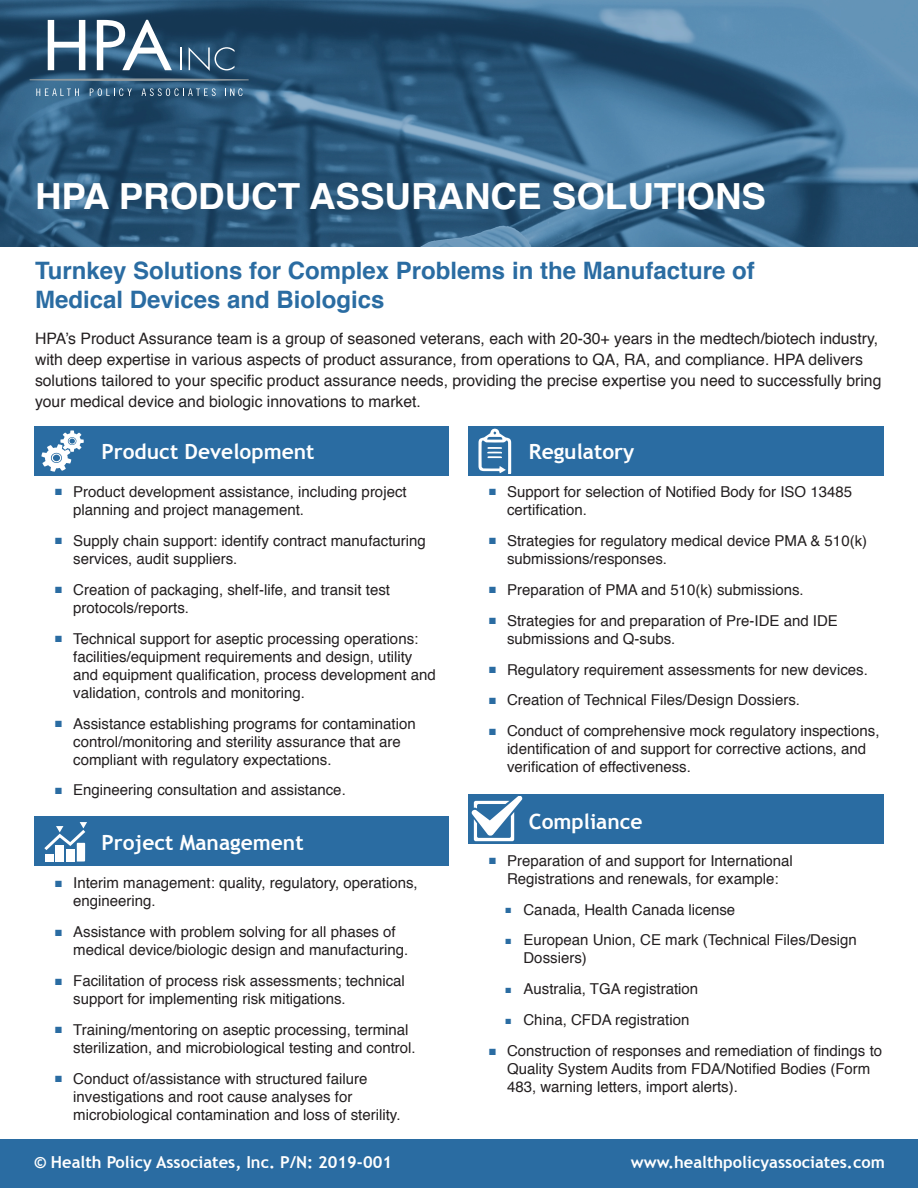
<style>
.page{position:relative;width:918px;height:1188px;background:#fff}
.page>*{position:absolute;margin:0;border:0;box-sizing:border-box;transform-origin:0 0}
.t1{font:700 36px "Helvetica";color:#fff}
.t2{font:700 24px/28.8px "Helvetica";color:#2a6ca2}
.t3{font:700 21px "Trebuchet MS";color:#fff}
.t4{font:700 16.5px "Trebuchet MS";color:#fff}
.t5{font:15.75px/21px "Helvetica";color:#231f20}
.bull{font:15px/18px "Helvetica";color:#231f20}
.s1{color:#2a6ca2}
</style>
<div class="page">
<div style="left:34px;top:816px;width:415px;height:50px;background:#2a6ca2"></div>
<div style="left:34px;top:426px;width:415px;height:49px;background:#2a6ca2"></div>
<div style="left:468px;top:426px;width:416px;height:49px;background:#2a6ca2"></div>
<img style="left:0;top:0;width:918px;height:247px">
<svg style="left:48px;top:20px;width:37px;height:50px"></svg>
<svg style="left:97px;top:20px;width:75px;height:50px"></svg>
<svg style="left:181px;top:47px;width:1px;height:23px"></svg>
<svg style="left:189px;top:47px;width:45px;height:24px"></svg>
<svg style="left:36px;top:88px;width:43px;height:8px"></svg>
<svg style="left:90px;top:88px;width:42px;height:8px"></svg>
<svg style="left:142px;top:88px;width:74px;height:8px"></svg>
<svg style="left:30px;top:78px;width:219px;height:3px"></svg>
<svg style="left:225px;top:88px;width:18px;height:8px"></svg>
<div style="left:0;top:1140px;width:918px;height:48px;background:#2a6ca2"></div>
<div style="left:468px;top:794px;width:416px;height:50px;background:#2a6ca2"></div>
<svg style="left:44px;top:822px;width:43px;height:40px"></svg>
<svg style="left:478px;top:429px;width:33px;height:45px"></svg>
<svg style="left:471px;top:796px;width:52px;height:45px"></svg>
<svg style="left:41px;top:430px;width:43px;height:42px"></svg>
<p class="t1" style="left:35px;top:167px;width:733px">HPA PRODUCT ASSURANCE SOLUTIONS</p>
<p class="t2" style="left:35px;top:257px;width:721px">Turnkey Solutions for Complex Problems in the Manufacture of<br>Medical Devices and Biologics</p>
<p class="t5" style="left:35px;top:328px;width:848px">HPA’s Product Assurance team is a group of seasoned veterans, each with 20-30+ years in the medtech/biotech industry, with deep expertise in various aspects of product assurance, from operations to QA, RA, and compliance. HPA delivers solutions tailored to your specific product assurance needs, providing the precise expertise you need to successfully bring your medical device and biologic innovations to market.</p>
<p class="t3" style="left:101px;top:439px;width:215px">Product Development</p>
<p class="bull" style="left:73px;top:483px;width:335px;text-indent:-18px"><span class="s1">■</span> Product development assistance, including project planning and project management.</p>
<p class="bull" style="left:73px;top:532px;width:354px;text-indent:-18px"><span class="s1">■</span> Supply chain support: identify contract manufacturing services, audit suppliers.</p>
<p class="bull" style="left:73px;top:581px;width:318px;text-indent:-18px"><span class="s1">■</span> Creation of packaging, shelf-life, and transit test protocols/reports.</p>
<p class="bull" style="left:73px;top:630px;width:364px;text-indent:-18px"><span class="s1">■</span> Technical support for aseptic processing operations: facilities/equipment requirements and design, utility and equipment qualification, process development and validation, controls and monitoring.</p>
<p class="bull" style="left:73px;top:715px;width:344px;text-indent:-18px"><span class="s1">■</span> Assistance establishing programs for contamination control/monitoring and sterility assurance that are compliant with regulatory expectations.</p>
<p class="bull" style="left:55px;top:782px;width:292px"><span class="s1">■</span> Engineering consultation and assistance.</p>
<p class="t3" style="left:101px;top:830px;width:204px">Project Management</p>
<p class="bull" style="left:73px;top:874px;width:346px;text-indent:-18px"><span class="s1">■</span> Interim management: quality, regulatory, operations, engineering.</p>
<p class="bull" style="left:73px;top:923px;width:337px;text-indent:-18px"><span class="s1">■</span> Assistance with problem solving for all phases of medical device/biologic design and manufacturing.</p>
<p class="bull" style="left:73px;top:972px;width:333px;text-indent:-18px"><span class="s1">■</span> Facilitation of process risk assessments; technical support for implementing risk mitigations.</p>
<p class="bull" style="left:73px;top:1021px;width:344px;text-indent:-18px"><span class="s1">■</span> Training/mentoring on aseptic processing, terminal sterilization, and microbiological testing and control.</p>
<p class="bull" style="left:73px;top:1070px;width:329px;text-indent:-18px"><span class="s1">■</span> Conduct of/assistance with structured failure investigations and root cause analyses for microbiological contamination and loss of sterility.</p>
<p class="t4" style="left:34px;top:1152px;width:359px">© Health Policy Associates, Inc. P/N: 2019-001</p>
<p class="t3" style="left:529px;top:439px;width:107px">Regulatory</p>
<p class="bull" style="left:507px;top:483px;width:347px;text-indent:-18px"><span class="s1">■</span> Support for selection of Notified Body for ISO 13485 certification.</p>
<p class="bull" style="left:507px;top:532px;width:362px;text-indent:-18px"><span class="s1">■</span> Strategies for regulatory medical device PMA &amp; 510(k) submissions/responses.</p>
<p class="bull" style="left:489px;top:581px;width:316px"><span class="s1">■</span> Preparation of PMA and 510(k) submissions.</p>
<p class="bull" style="left:507px;top:612px;width:332px;text-indent:-18px"><span class="s1">■</span> Strategies for and preparation of Pre-IDE and IDE submissions and Q-subs.</p>
<p class="bull" style="left:489px;top:661px;width:380px"><span class="s1">■</span> Regulatory requirement assessments for new devices.</p>
<p class="bull" style="left:489px;top:692px;width:313px"><span class="s1">■</span> Creation of Technical Files/Design Dossiers.</p>
<p class="bull" style="left:507px;top:723px;width:374px;text-indent:-18px"><span class="s1">■</span> Conduct of comprehensive mock regulatory inspections, identification of and support for corrective actions, and verification of effectiveness.</p>
<p class="t3" style="left:529px;top:809px;width:115px">Compliance</p>
<p class="bull" style="left:489px;top:852px;width:305px;text-align:center"><span class="s1">■</span> Preparation of and support for International<br>Registrations and renewals, for example:</p>
<p class="bull" style="left:506px;top:901px;width:231px"><span class="s1">■</span> Canada, Health Canada license</p>
<p class="bull" style="left:524px;top:932px;width:335px;text-indent:-18px"><span class="s1">■</span> European Union, CE mark (Technical Files/Design<br>Dossiers)</p>
<p class="bull" style="left:506px;top:981px;width:194px"><span class="s1">■</span> Australia, TGA registration</p>
<p class="bull" style="left:506px;top:1011px;width:185px"><span class="s1">■</span> China, CFDA registration</p>
<p class="bull" style="left:507px;top:1042px;width:377px;text-indent:-18px"><span class="s1">■</span> Construction of responses and remediation of findings to<br>Quality System Audits from FDA/Notified Bodies (Form<br>483, warning letters, import alerts).</p>
<p class="t4" style="left:631px;top:1152px;width:256px">www.healthpolicyassociates.com</p>
</div>
